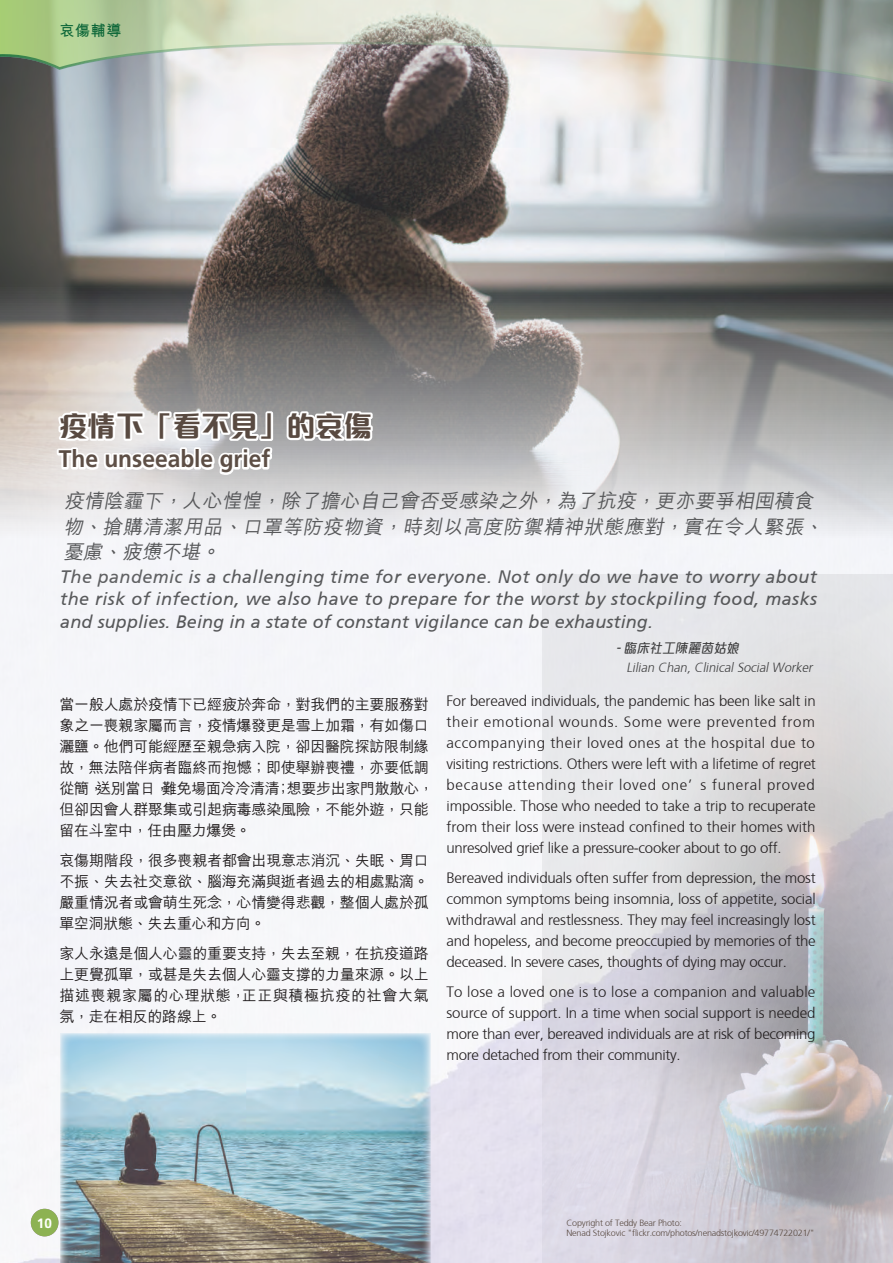
<style>
.page{position:relative;width:893px;height:1263px;background:#fff}
.page>*{position:absolute;margin:0;border:0;box-sizing:border-box;transform-origin:0 0}
.t1{font:800 28.5px "M Elle HK";color:#594a41}
.t2{font:700 24px "Frutiger LT Std";color:#594a41;scale:.95 1}
.t3{font:italic 500 19.65px/25.5px "M Hei HK";color:#57585a}
.t4{font:italic 18px/22.5px "Frutiger CE";letter-spacing:.005em;color:#57585a;text-align:justify}
.t5{font:300 15px/21px "Frutiger";letter-spacing:-.02em;color:#231f20;text-align:justify}
.t6{font:500 15px/21px "M Hei HK";letter-spacing:-.015em;color:#231f20;text-align:justify}
.t7{font:700 15px "M Hei HK";color:#0c6638}
.t8{font:700 13.5px "Frutiger LT Std";color:#fff}
.t9{font:italic 300 13.35px "Frutiger";color:#3e3e3f}
.t10{font:italic 500 13.35px "M Elle HK";color:#3e3e3f}
.t11{font:300 9px/9.8px "Frutiger";letter-spacing:-.02em;color:#594a41}
</style>
<div class="page">
<img style="left:0;top:660px;width:542px;height:603px">
<img style="left:542px;top:660px;width:351px;height:603px">
<img style="left:0;top:85px;width:893px;height:317px">
<img style="left:60px;top:1034px;width:370px;height:229px">
<img style="left:0;top:402px;width:893px;height:258px">
<svg style="left:0;top:0;width:893px;height:40px;background:#c2cbb3"></svg>
<div style="left:31px;top:1209px;width:27px;height:27px;background:#8db253;border-radius:50%"></div>
<svg style="left:0;top:40px;width:893px;height:45px;background:#b3b6ae"></svg>
<p class="t7" style="left:60px;top:19px;width:64px">哀傷輔導</p>
<h1 class="t1" style="left:59px;top:405px;width:315px">疫情下「看不見」的哀傷</h1>
<h2 class="t2" style="left:59px;top:445px;width:224px">The unseeable grief</h2>
<h3 class="t3" style="left:63px;top:487px;width:766px">疫情陰霾下，人心惶惶，除了擔心自己會否受感染之外，為了抗疫，更亦要爭相囤積食物、搶購清潔用品、口罩等防疫物資，時刻以高度防禦精神狀態應對，實在令人緊張、憂慮、疲憊不堪。</h3>
<p class="t4" style="left:60px;top:565px;width:758px">The pandemic is a challenging time for everyone. Not only do we have to worry about the risk of infection, we also have to prepare for the worst by stockpiling food, masks and supplies. Being in a state of constant vigilance can be exhausting.</p>
<p class="t6" style="left:60px;top:692px;width:376px;text-align:left">當一般人處於疫情下已經疲於奔命，對我們的主要服務對象之一喪親家屬而言，疫情爆發更是雪上加霜，有如傷口灑鹽。他們可能經歷至親急病入院，卻因醫院探訪限制緣故，無法陪伴病者臨終而抱憾；即使舉辦喪禮，亦要低調從簡，送別當日，難免場面冷冷清清；想要步出家門散散心，但卻因會人群聚集或引起病毒感染風險，不能外遊，只能留在斗室中，任由壓力爆煲。</p>
<p class="t6" style="left:60px;top:848px;width:371px">哀傷期階段，很多喪親者都會出現意志消沉、失眠、胃口不振、失去社交意欲、腦海充滿與逝者過去的相處點滴。嚴重情況者或會萌生死念，心情變得悲觀，整個人處於孤單空洞狀態、失去重心和方向。</p>
<p class="t6" style="left:60px;top:941px;width:371px">家人永遠是個人心靈的重要支持，失去至親，在抗疫道路上更覺孤單，或甚是失去個人心靈支撐的力量來源。以上描述喪親家屬的心理狀態，正正與積極抗疫的社會大氣氛，走在相反的路線上。</p>
<p class="t10" style="left:616px;top:641px;width:127px">- 臨床社工陳麗茵姑娘</p>
<p class="t9" style="left:626px;top:658px;width:191px">Lilian Chan,ClinicalSocialWorker</p>
<p class="t5" style="left:446px;top:689px;width:371px">For bereaved individuals, the pandemic has been like salt in their emotional wounds. Some were prevented from accompanying their loved ones at the hospital due to visiting restrictions. Others were left with a lifetime of regret because attending their loved one’ s funeral proved impossible. Those who needed to take a trip to recuperate from their loss were instead confined to their homes with unresolved grief like a pressure-cooker about to go off.</p>
<p class="t5" style="left:446px;top:866px;width:371px">Bereaved individuals often suffer from depression, the most common symptoms being insomnia, loss of appetite, social withdrawal and restlessness. They may feel increasingly lost and hopeless, and become preoccupied by memories of the deceased. In severe cases, thoughts of dying may occur.</p>
<p class="t5" style="left:446px;top:980px;width:371px">To lose a loved one is to lose a companion and valuable source of support. In a time when social support is needed more than ever, bereaved individuals are at risk of becoming more detached from their community.</p>
<p class="t8" style="left:37px;top:1215px;width:17px">10</p>
<p class="t8" style="left:44px;top:1215px;width:9px">2</p>
<p class="t11" style="left:566px;top:1217px;width:250px">Copyright of Teddy Bear Photo:<br>Nenad Stojkovic "flickr.com/photos/nenadstojkovic/49774722021/"</p>
</div>
